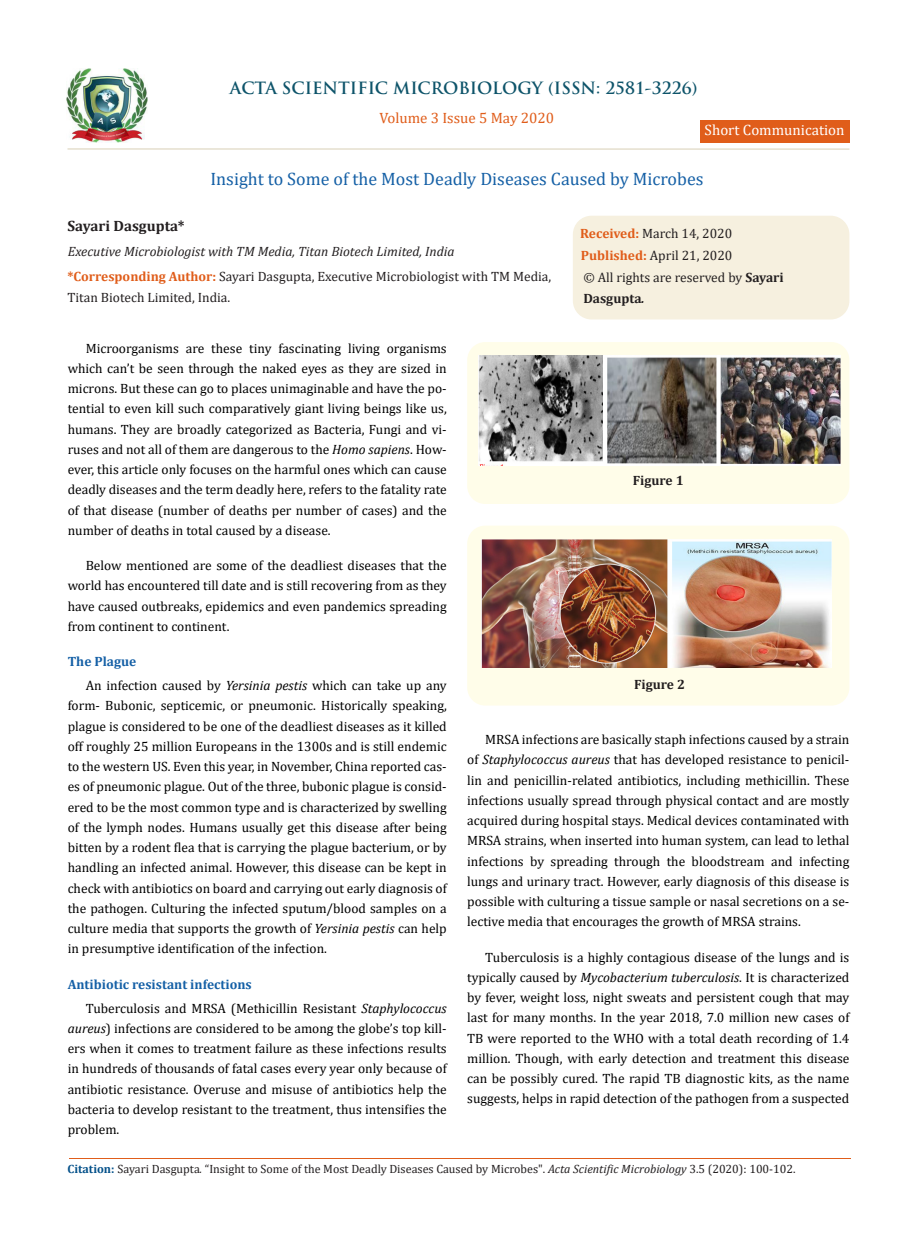
<style>
.page{position:relative;width:917px;height:1260px;background:#fff}
.page>*{position:absolute;margin:0;border:0;box-sizing:border-box;transform-origin:0 0}
.t1{font:18px "Cambria";color:#1560a6}
.t2{font:700 16.5px "Trajan Pro";color:#0e546a}
.t3{font:15px "Cambria";color:#e05d1a}
.t4{font:15px "Cambria";color:#fff}
.t5{font:700 15px "Cambria";color:#231f20}
.t6{font:13.5px/20.2px "Cambria";color:#000;text-align:justify}
.t7{font:13.5px/21px "Cambria";color:#231f20}
.t8{font:italic 13.5px "Cambria";color:#231f20}
.t9{font:700 13.5px "Cambria";color:#1560a6}
.t10{font:700 13.5px "Cambria";color:#231f20}
.t11{font:12px "Cambria";color:#231f20}
.s1{font-weight:700;color:#e05d1a}
.s2{font-weight:700}
.s3{font-weight:700;font-style:italic}
.s4{font-style:italic}
.s5{font-weight:700;color:#035089}
</style>
<div class="page">
<img style="left:67px;top:68px;width:80px;height:74px">
<div style="left:699px;top:120px;width:150px;height:22px;background:#e05d1a"></div>
<div style="left:573px;top:216px;width:275px;height:103px;background:#f6f0df;border-radius:18px"></div>
<div style="left:573px;top:216px;width:276px;height:103px;border:2px solid #f6f0df;border-radius:18px"></div>
<div style="left:467px;top:342px;width:382px;height:162px;background:#fffde9;border-radius:18px"></div>
<img style="left:478px;top:356px;width:362px;height:109px">
<div style="left:467px;top:526px;width:382px;height:180px;background:#fffde9;border-radius:18px"></div>
<img style="left:481px;top:539px;width:350px;height:128px">
<hr style="left:69px;top:1158px;width:781px;height:1px;background:#e05d1a">
<hr style="left:67px;top:148px;width:782px;height:2px;background:#e5dfce">
<p class="t2" style="left:230px;top:77px;width:469px">ACTA SCIENTIFIC MICROBIOLOGY (ISSN: 2581-3226)</p>
<p class="t3" style="left:379px;top:109px;width:176px">Volume 3 Issue 5 May 2020</p>
<p class="t4" style="left:704px;top:121px;width:141px">Short Communication</p>
<p class="t1" style="left:210px;top:168px;width:494px">Insight to Some of the Most Deadly Diseases Caused by Microbes</p>
<p class="t5" style="left:67px;top:216px;width:119px">Sayari Dasgupta*</p>
<p class="t8" style="left:68px;top:242px;width:388px">Executive Microbiologist with TM Media, Titan Biotech Limited, India</p>
<p class="t7" style="left:67px;top:266px;width:485px"><span class="s1">*Corresponding Author:</span> Sayari Dasgupta, Executive Microbiologist with TM Media,<br>Titan Biotech Limited, India.</p>
<p class="t7" style="left:580px;top:223px;width:153px"><span class="s1">Received:</span> March 14, 2020</p>
<p class="t7" style="left:581px;top:245px;width:153px"><span class="s1">Published:</span> April 21, 2020</p>
<p class="t7" style="left:583px;top:267px;width:202px">© All rights are reserved by <span class="s2">Sayari<br>Dasgupta</span><span class="s3">.</span></p>
<p class="t6" style="left:68px;top:338px;width:380px;text-indent:18px">Microorganisms are these tiny fascinating living organisms which can’t be seen through the naked eyes as they are sized in microns. But these can go to places unimaginable and have the po&shy;tential to even kill such comparatively giant living beings like us, humans. They are broadly categorized as Bacteria, Fungi and vi&shy;ruses and not all of them are dangerous to the <span class="s4">Homo sapiens</span>. How&shy;ever, this article only focuses on the harmful ones which can cause deadly diseases and the term deadly here, refers to the fatality rate of that disease (number of deaths per number of cases) and the number of deaths in total caused by a disease.</p>
<p class="t6" style="left:68px;top:555px;width:380px;text-indent:18px">Below mentioned are some of the deadliest diseases that the world has encountered till date and is still recovering from as they have caused outbreaks, epidemics and even pandemics spreading from continent to continent.</p>
<p class="t9" style="left:68px;top:652px;width:70px">The Plague</p>
<p class="t6" style="left:68px;top:675px;width:380px;text-indent:18px">An infection caused by <span class="s4">Yersinia pestis</span> which can take up any form- Bubonic, septicemic, or pneumonic. Historically speaking, plague is considered to be one of the deadliest diseases as it killed off roughly 25 million Europeans in the 1300s and is still endemic to the western US. Even this year, in November, China reported cas&shy;es of pneumonic plague. Out of the three, bubonic plague is consid&shy;ered to be the most common type and is characterized by swelling of the lymph nodes. Humans usually get this disease after being bitten by a rodent flea that is carrying the plague bacterium, or by handling an infected animal. However, this disease can be kept in check with antibiotics on board and carrying out early diagnosis of the pathogen. Culturing the infected sputum/blood samples on a culture media that supports the growth of <span class="s4">Yersinia pestis</span> can help in presumptive identification of the infection.</p>
<p class="t9" style="left:68px;top:974px;width:186px">Antibiotic resistant infections</p>
<p class="t6" style="left:68px;top:998px;width:380px;text-indent:18px">Tuberculosis and MRSA (Methicillin Resistant <span class="s4">Staphylococcus aureus</span>) infections are considered to be among the globe’s top kill&shy;ers when it comes to treatment failure as these infections results in hundreds of thousands of fatal cases every year only because of antibiotic resistance. Overuse and misuse of antibiotics help the bacteria to develop resistant to the treatment, thus intensifies the problem.</p>
<p class="t10" style="left:632px;top:471px;width:52px">Figure 1</p>
<p class="t10" style="left:634px;top:675px;width:52px">Figure 2</p>
<p class="t6" style="left:467px;top:729px;width:384px;text-indent:18px">MRSA infections are basically staph infections caused by a strain of <span class="s4">Staphylococcus aureus</span> that has developed resistance to penicil&shy;lin and penicillin-related antibiotics, including methicillin. These infections usually spread through physical contact and are mostly acquired during hospital stays. Medical devices contaminated with MRSA strains, when inserted into human system, can lead to lethal infections by spreading through the bloodstream and infecting lungs and urinary tract. However, early diagnosis of this disease is possible with culturing a tissue sample or nasal secretions on a se&shy;lective media that encourages the growth of MRSA strains.</p>
<p class="t6" style="left:467px;top:947px;width:384px;text-indent:18px">Tuberculosis is a highly contagious disease of the lungs and is typically caused by <span class="s4">Mycobacterium tuberculosis</span>. It is characterized by fever, weight loss, night sweats and persistent cough that may last for many months. In the year 2018, 7.0 million new cases of TB were reported to the WHO with a total death recording of 1.4 million. Though, with early detection and treatment this disease can be possibly cured. The rapid TB diagnostic kits, as the name suggests, helps in rapid detection of the pathogen from a suspected</p>
<p class="t11" style="left:67px;top:1162px;width:729px"><span class="s5">Citation:</span> Sayari Dasgupta<span class="s4">.</span> “Insight to Some of the Most Deadly Diseases Caused by Microbes". <span class="s4">Acta Scientific Microbiology</span> 3.5 (2020): 100-102.</p>
</div>
